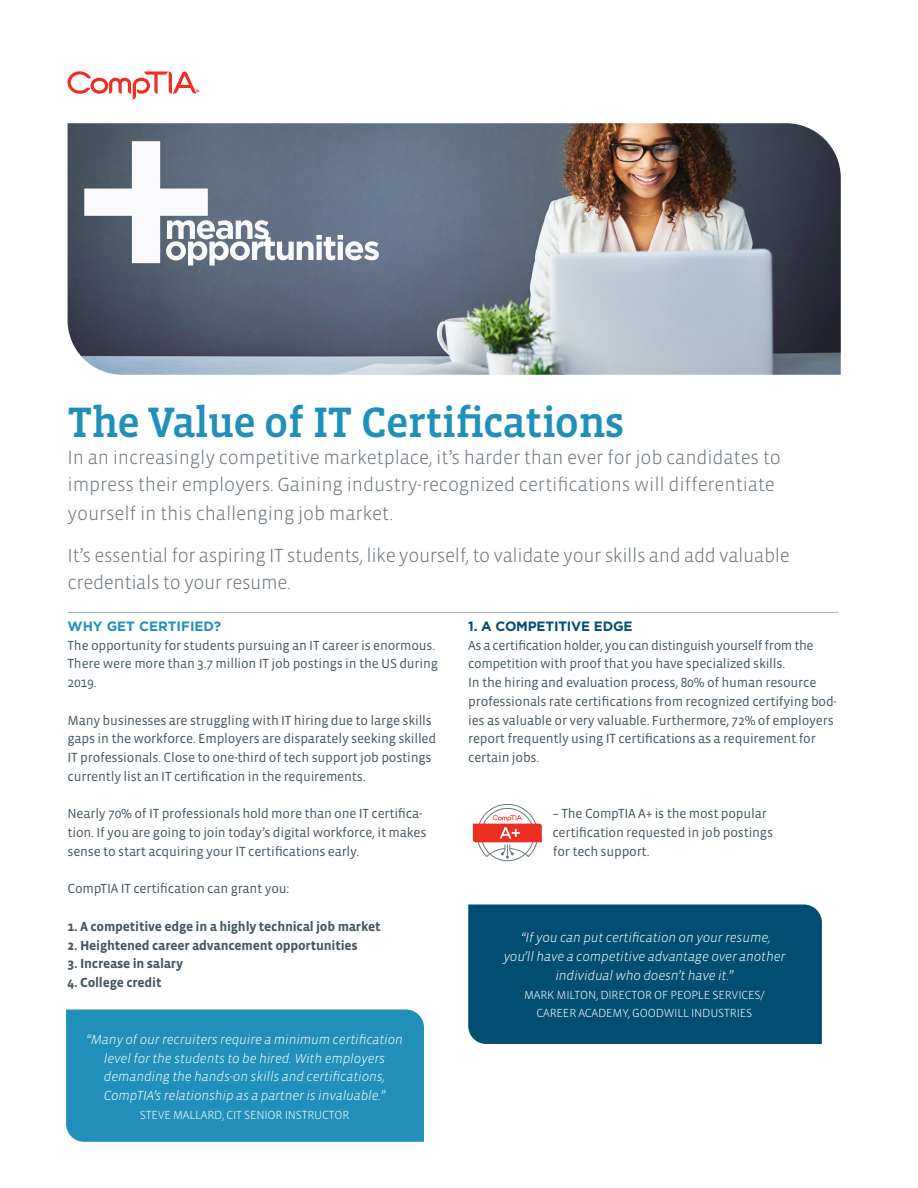
<style>
.page{position:relative;width:918px;height:1188px;background:#fff}
.page>*{position:absolute;margin:0;border:0;box-sizing:border-box;transform-origin:0 0}
.t1{font:500 43.5px "Vista Slab OT";letter-spacing:-.025em;color:#2090ba}
.t2{font:300 19.5px/27px "Vista Sans OT";letter-spacing:-.01em;color:#6a747b}
.t3{font:13.5px/18.8px "Vista Sans OT";letter-spacing:-.015em;color:#45555f}
.Body{font:italic 300 13.5px/18.8px "Vista Sans OT";letter-spacing:-.015em;color:#fff;text-align:center}
.t4{font:700 13.5px "Vista Sans OT";letter-spacing:-.015em;color:#45555f}
.t5{font:700 13.5px "Gotham";letter-spacing:-.015em;color:#004e71}
.t6{font:700 13.5px "Gotham";color:#2090ba}
.Body-2{font:300 12px/18.8px "Vista Sans OT";letter-spacing:-.015em;color:#fff;text-align:center}
</style>
<div class="page">
<svg style="left:68px;top:71px;width:131px;height:28px"></svg>
<div style="left:468px;top:904px;width:354px;height:140px;background:#004e71"></div>
<hr style="left:68px;top:612px;width:771px;height:1px;background:#b2b7bb">
<img style="left:68px;top:123px;width:773px;height:252px">
<div style="left:66px;top:1010px;width:358px;height:132px;background:#2090ba"></div>
<svg style="left:473px;top:804px;width:69px;height:57px"></svg>
<svg style="left:84px;top:141px;width:295px;height:125px"></svg>
<p class="t1" style="left:68px;top:400px;width:559px">The Value of IT Certifications</p>
<p class="t2" style="left:68px;top:444px;width:715px">In an increasingly competitive marketplace, it’s harder than ever for job candidates to impress their employers. Gaining industry-recognized certifications will differentiate</p>
<p class="t2" style="left:68px;top:500px;width:327px">yourself in this challenging job market.</p>
<p class="t2" style="left:68px;top:542px;width:724px">It’s essential for aspiring IT students, like yourself, to validate your skills and add valuable credentials to your resume.</p>
<p class="t6" style="left:68px;top:617px;width:155px">WHY GET CERTIFIED?</p>
<p class="t3" style="left:68px;top:636px;width:372px">The opportunity for students pursuing an IT career is enormous.<br>There were more than 3.7 million IT job postings in the US during<br>2019.</p>
<p class="t3" style="left:68px;top:711px;width:370px">Many businesses are struggling with IT hiring due to large skills gaps in the workforce. Employers are disparately seeking skilled IT professionals. Close to one-third of tech support job postings currently list an IT certification in the requirements.</p>
<p class="t3" style="left:68px;top:805px;width:360px">Nearly 70% of IT professionals hold more than one IT certifica&shy;tion. If you are going to join today’s digital workforce, it makes sense to start acquiring your IT certifications early.</p>
<p class="t3" style="left:68px;top:880px;width:223px">CompTIA IT certification can grant you:</p>
<p class="t4" style="left:68px;top:919px;width:315px">1. A competitive edge in a highly technical job market</p>
<p class="t4" style="left:68px;top:938px;width:292px">2. Heightened career advancement opportunities</p>
<p class="t4" style="left:68px;top:957px;width:117px">3. Increase in salary</p>
<p class="t4" style="left:68px;top:976px;width:96px">4. College credit</p>
<p class="Body" style="left:86px;top:1030px;width:319px">“Many of our recruiters require a minimum certification level for the students to be hired. With employers demanding the hands-on skills and certifications, CompTIA’s relationship as a partner is invaluable.”</p>
<p class="Body-2" style="left:140px;top:1106px;width:211px">STEVE MALLARD, CIT SENIOR INSTRUCTOR</p>
<p class="t5" style="left:468px;top:617px;width:166px">1. A COMPETITIVE EDGE</p>
<p class="t3" style="left:468px;top:636px;width:370px">As a certification holder, you can distinguish yourself from the competition with proof that you have specialized skills.<br>In the hiring and evaluation process, 80% of human resource professionals rate certifications from recognized certifying bod&shy;ies as valuable or very valuable. Furthermore, 72% of employers report frequently using IT certifications as a requirement for certain jobs.</p>
<p class="t3" style="left:552px;top:805px;width:216px">– The CompTIA A+ is the most popular</p>
<p class="t3" style="left:552px;top:823px;width:222px">certification requested in job postings for tech support.</p>
<p class="Body" style="left:503px;top:929px;width:284px">“If you can put certification on your resume, you’ll have a competitive advantage over another individual who doesn’t have it.”</p>
<p class="Body-2" style="left:524px;top:986px;width:242px">MARK MILTON, DIRECTOR OF PEOPLE SERVICES/<br>CAREER ACADEMY, GOODWILL INDUSTRIES</p>
</div>
